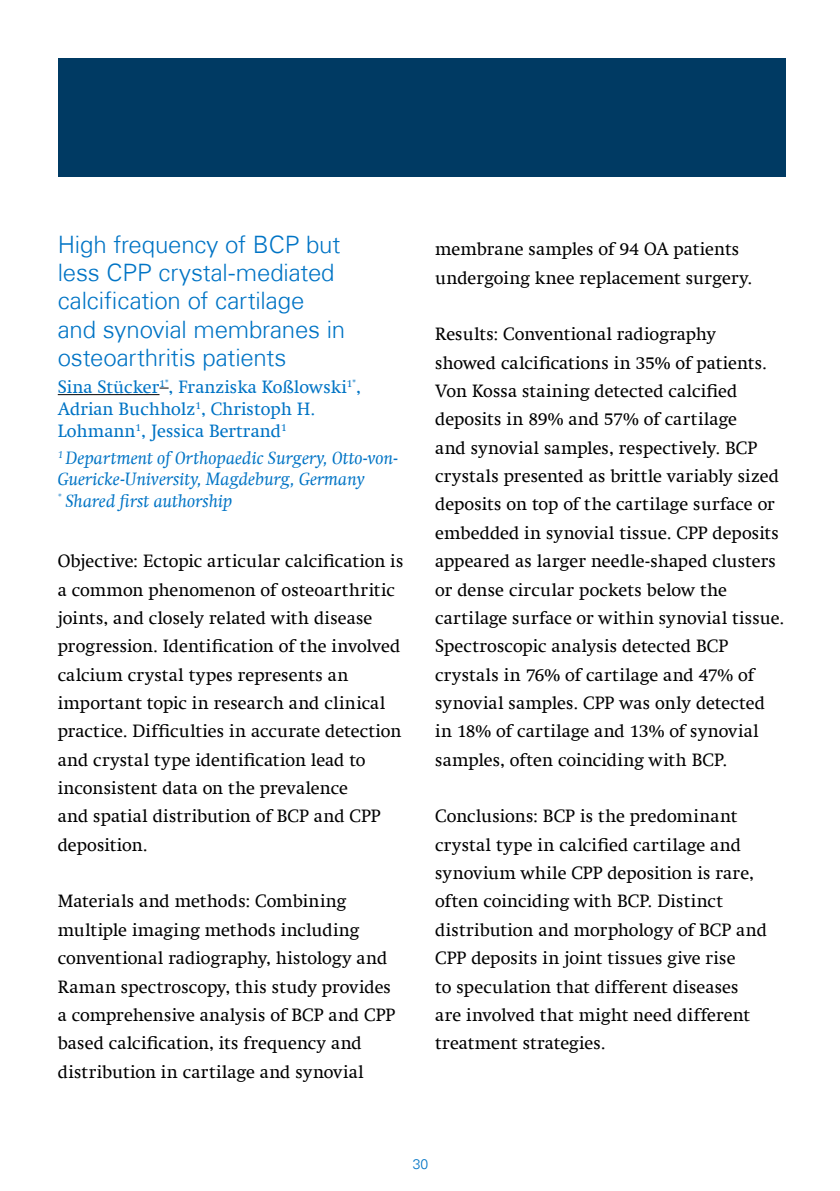
<style>
.page{position:relative;width:840px;height:1191px;background:#fff}
.page>*{position:absolute;margin:0;border:0;box-sizing:border-box;transform-origin:0 0}
.t1{font:300 24px/28.4px "Univers Com 45";letter-spacing:-.01em;color:#0074c5}
.t2{font:18px/28.4px "Swift Com";letter-spacing:.005em;color:#000}
.t3{font:italic 18px/21.6px "Swift Com";color:#0074c5}
.t4{font:18px/21.6px "Swift Com";color:#0074c5}
.t5{font:300 14px "Univers Com 45";color:#0074c5}
</style>
<div class="page">
<div style="left:58px;top:58px;width:726px;height:118px;background:#003a63"></div>
<hr style="left:58px;top:394px;width:101px;height:1px;background:#000">
<h1 class="t1" style="left:58px;top:230px;width:289px">High frequency of BCP but less CPP crystal-mediated calcification of cartilage and synovial membranes in osteoarthritis patients</h1>
<p class="t4" style="left:58px;top:376px;width:304px">Sina Stücker<sup>1*</sup>, Franziska Koßlowski<sup>1*</sup>,<br>Adrian Buchholz<sup>1</sup>, Christoph H.<br>Lohmann<sup>1</sup>, Jessica Bertrand<sup>1</sup></p>
<p class="t3" style="left:58px;top:447px;width:341px"><sup>1</sup> Department of Orthopaedic Surgery, Otto-von-<br>Guericke-University, Magdeburg, Germany<br><sup>*</sup> Shared first authorship</p>
<p class="t2" style="left:58px;top:547px;width:347px">Objective: Ectopic articular calcification is a common phenomenon of osteoarthritic joints, and closely related with disease progression. Identification of the involved calcium crystal types represents an important topic in research and clinical practice. Difficulties in accurate detection and crystal type identification lead to inconsistent data on the prevalence<br>and spatial distribution of BCP and CPP deposition.</p>
<p class="t2" style="left:58px;top:887px;width:339px">Materials and methods: Combining multiple imaging methods including conventional radiography, histology and Raman spectroscopy, this study provides a comprehensive analysis of BCP and CPP based calcification, its frequency and distribution in cartilage and synovial</p>
<p class="t2" style="left:435px;top:235px;width:318px">membrane samples of 94 OA patients undergoing knee replacement surgery.</p>
<p class="t2" style="left:435px;top:320px;width:350px">Results: Conventional radiography<br>showed calcifications in 35% of patients.<br>Von Kossa staining detected calcified deposits in 89% and 57% of cartilage<br>and synovial samples, respectively. BCP crystals presented as brittle variably sized deposits on top of the cartilage surface or embedded in synovial tissue. CPP deposits appeared as larger needle-shaped clusters or dense circular pockets below the cartilage surface or within synovial tissue.<br>Spectroscopic analysis detected BCP crystals in 76% of cartilage and 47% of synovial samples. CPP was only detected in 18% of cartilage and 13% of synovial samples, often coinciding with BCP.</p>
<p class="t2" style="left:435px;top:802px;width:333px">Conclusions: BCP is the predominant crystal type in calcified cartilage and synovium while CPP deposition is rare, often coinciding with BCP. Distinct distribution and morphology of BCP and CPP deposits in joint tissues give rise<br>to speculation that different diseases are involved that might need different treatment strategies.</p>
<p class="t5" style="left:412px;top:1155px;width:17px">30</p>
</div>
